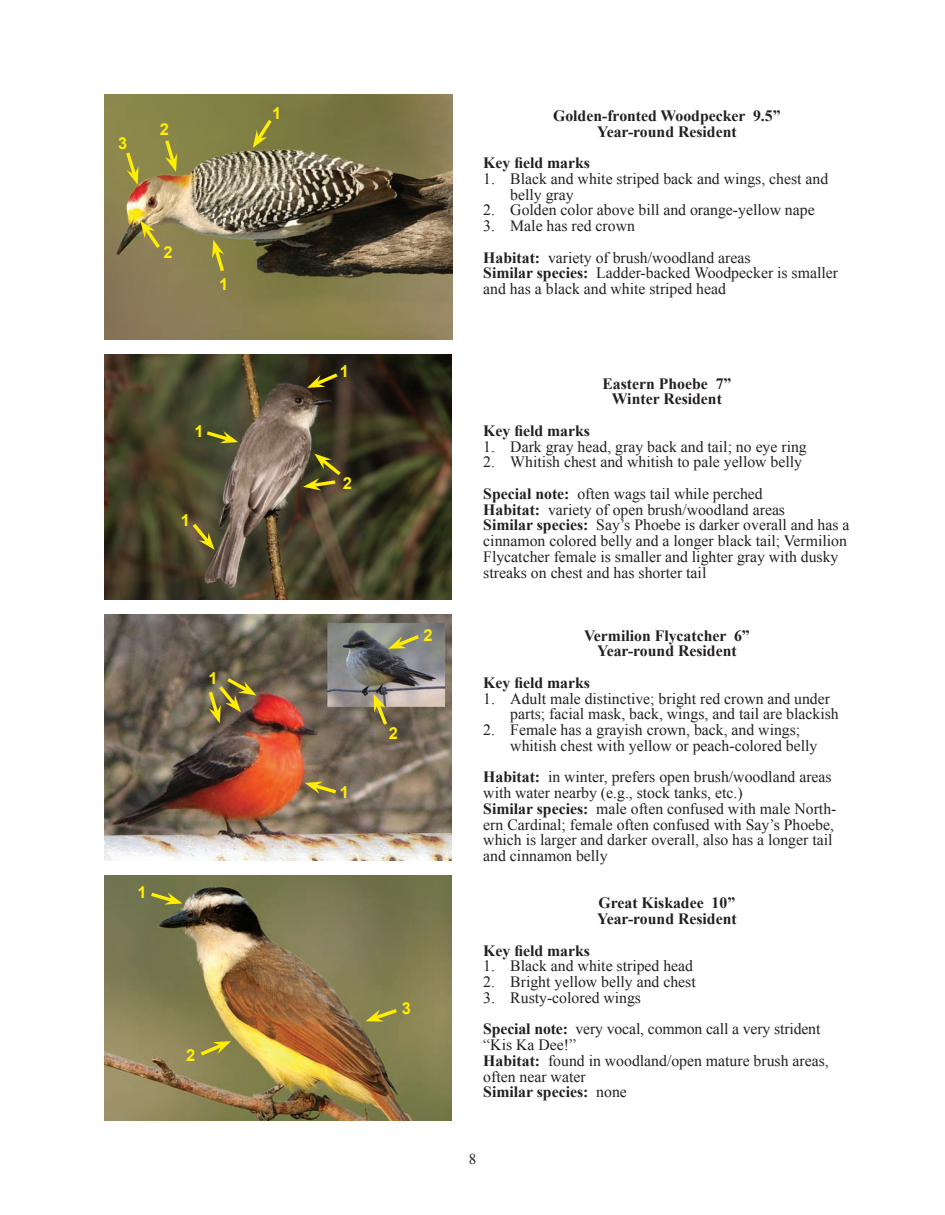
<style>
.page{position:relative;width:945px;height:1215px;background:#fff}
.page>*{position:absolute;margin:0;border:0;box-sizing:border-box;transform-origin:0 0}
.t1{font:700 16.5px "Arial";color:#ffee01}
.t2{font:15.75px/15.8px "Times New Roman";color:#231f20}
.t3{font:700 15.75px/15.8px "Times New Roman";color:#231f20;text-align:center}
.t4{font:15px "Times New Roman";color:#231f20}
.s1{font-weight:700}
</style>
<div class="page">
<img style="left:104px;top:94px;width:348px;height:246px">
<svg style="left:163px;top:137px;width:14px;height:35px"></svg>
<svg style="left:140px;top:220px;width:23px;height:32px"></svg>
<svg style="left:212px;top:240px;width:15px;height:35px"></svg>
<svg style="left:124px;top:149px;width:15px;height:36px"></svg>
<svg style="left:253px;top:116px;width:22px;height:32px"></svg>
<img style="left:105px;top:355px;width:346px;height:245px">
<svg style="left:307px;top:371px;width:34px;height:17px"></svg>
<svg style="left:303px;top:454px;width:41px;height:36px"></svg>
<svg style="left:203px;top:429px;width:35px;height:14px"></svg>
<svg style="left:189px;top:520px;width:26px;height:30px"></svg>
<img style="left:105px;top:615px;width:346px;height:245px">
<svg style="left:388px;top:632px;width:35px;height:17px"></svg>
<svg style="left:373px;top:694px;width:17px;height:34px"></svg>
<svg style="left:305px;top:782px;width:35px;height:14px"></svg>
<svg style="left:206px;top:675px;width:50px;height:48px;background:#7f713c"></svg>
<img style="left:105px;top:875px;width:346px;height:245px">
<svg style="left:366px;top:1006px;width:35px;height:16px"></svg>
<svg style="left:197px;top:1041px;width:34px;height:17px"></svg>
<svg style="left:147px;top:890px;width:36px;height:15px"></svg>
<p class="t1" style="left:118px;top:132px;width:11px">3</p>
<p class="t1" style="left:160px;top:118px;width:11px">2</p>
<p class="t1" style="left:164px;top:242px;width:11px">2</p>
<p class="t1" style="left:272px;top:103px;width:11px">1</p>
<p class="t1" style="left:219px;top:273px;width:11px">1</p>
<p class="t1" style="left:194px;top:421px;width:11px">1</p>
<p class="t1" style="left:181px;top:509px;width:11px">1</p>
<p class="t1" style="left:208px;top:667px;width:11px">1</p>
<p class="t1" style="left:138px;top:881px;width:11px">1</p>
<p class="t1" style="left:186px;top:1044px;width:11px">2</p>
<p class="t1" style="left:340px;top:360px;width:11px">1</p>
<p class="t1" style="left:343px;top:472px;width:11px">2</p>
<p class="t1" style="left:340px;top:781px;width:11px">1</p>
<p class="t1" style="left:423px;top:624px;width:11px">2</p>
<p class="t1" style="left:389px;top:723px;width:11px">2</p>
<p class="t1" style="left:402px;top:997px;width:11px">3</p>
<p class="t3" style="left:553px;top:107px;width:229px">Golden-fronted Woodpecker 9.5”<br>Year-round Resident</p>
<p class="t3" style="left:483px;top:155px;width:108px">Key field marks</p>
<p class="t2" style="left:510px;top:171px;width:320px;text-indent:-27px">1. Black and white striped back and wings, chest and belly gray</p>
<p class="t2" style="left:483px;top:202px;width:333px">2. Golden color above bill and orange-yellow nape</p>
<p class="t2" style="left:483px;top:210px;width:269px;line-height:31.5px">3. Male has red crown<br><span class="s1">Habitat:</span> variety of brush/woodland areas</p>
<p class="t2" style="left:483px;top:265px;width:356px"><span class="s1">Similar species:</span> Ladder-backed Woodpecker is smaller and has a black and white striped head</p>
<p class="t3" style="left:602px;top:375px;width:131px">Eastern Phoebe 7”<br>Winter Resident</p>
<p class="t3" style="left:483px;top:422px;width:108px">Key field marks</p>
<p class="t2" style="left:483px;top:438px;width:325px">1. Dark gray head, gray back and tail; no eye ring</p>
<p class="t2" style="left:483px;top:446px;width:320px;line-height:31.5px">2. Whitish chest and whitish to pale yellow belly<br><span class="s1">Special note:</span> often wags tail while perched</p>
<p class="t2" style="left:483px;top:501px;width:368px"><span class="s1">Habitat:</span> variety of open brush/woodland areas<br><span class="s1">Similar species:</span> Say’s Phoebe is darker overall and has a cinnamon colored belly and a longer black tail; Vermilion Flycatcher female is smaller and lighter gray with dusky streaks on chest and has shorter tail</p>
<p class="t3" style="left:584px;top:627px;width:167px">Vermilion Flycatcher 6”<br>Year-round Resident</p>
<p class="t3" style="left:483px;top:674px;width:108px">Key field marks</p>
<p class="t2" style="left:510px;top:690px;width:330px;text-indent:-27px">1. Adult male distinctive; bright red crown and under parts; facial mask, back, wings, and tail are blackish</p>
<p class="t2" style="left:510px;top:722px;width:309px;text-indent:-27px">2. Female has a grayish crown, back, and wings; whitish chest with yellow or peach-colored belly</p>
<p class="t2" style="left:483px;top:769px;width:355px"><span class="s1">Habitat:</span> in winter, prefers open brush/woodland areas with water nearby (e.g., stock tanks, etc.)<br><span class="s1">Similar species:</span> male often confused with male North&shy;ern Cardinal; female often confused with Say’s Phoebe, which is larger and darker overall, also has a longer tail and cinnamon belly</p>
<p class="t3" style="left:597px;top:895px;width:141px;text-align:left">Great Kiskadee 10”<br>Year-round Resident</p>
<p class="t3" style="left:483px;top:942px;width:108px">Key field marks</p>
<p class="t2" style="left:483px;top:958px;width:211px">1. Black and white striped head</p>
<p class="t2" style="left:483px;top:974px;width:214px">2. Bright yellow belly and chest</p>
<p class="t2" style="left:483px;top:982px;width:339px;line-height:31.5px">3. Rusty-colored wings<br><span class="s1">Special note:</span> very vocal, common call a very strident</p>
<p class="t2" style="left:483px;top:1037px;width:347px">“Kis Ka Dee!”<br><span class="s1">Habitat:</span> found in woodland/open mature brush areas, often near water<br><span class="s1">Similar species:</span> none</p>
<p class="t4" style="left:469px;top:1149px;width:9px">8</p>
</div>
